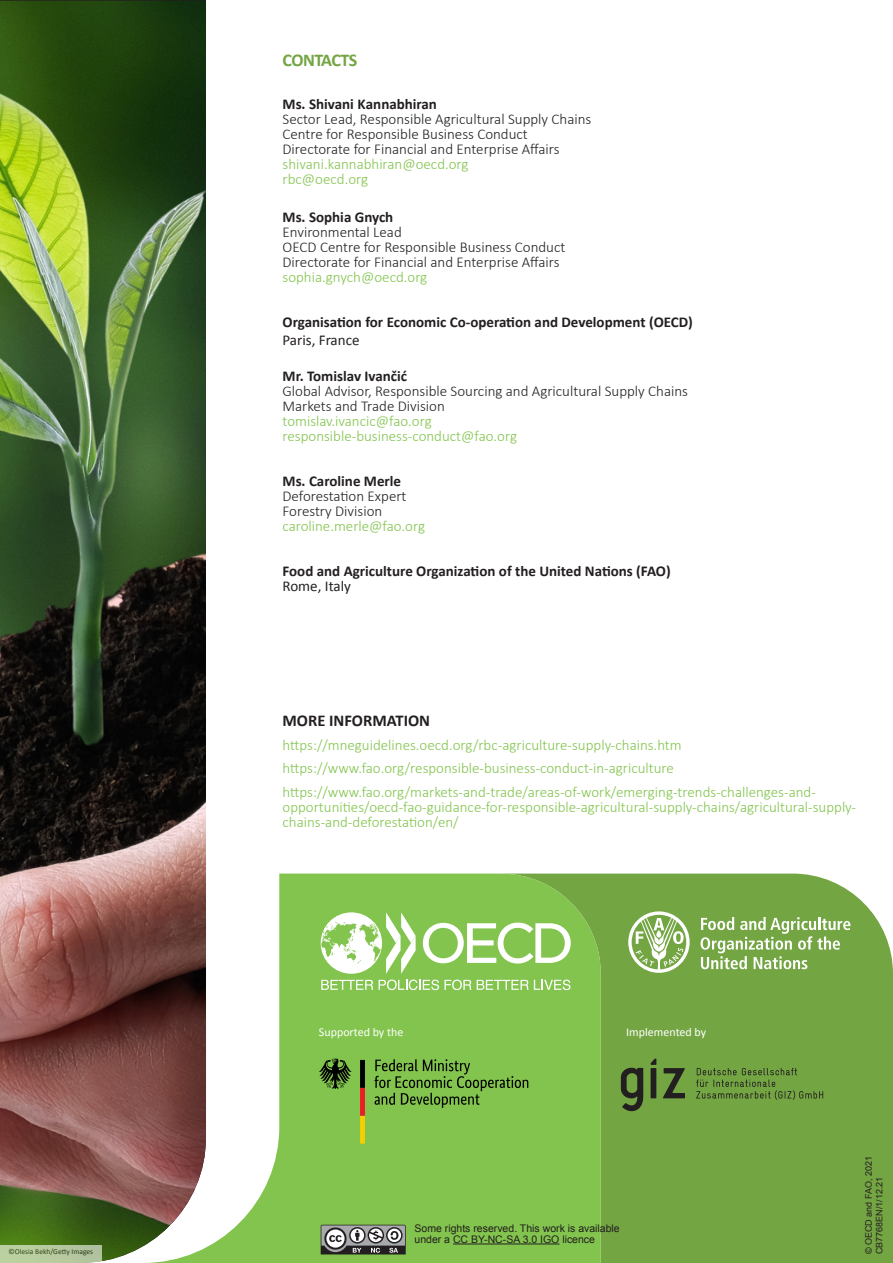
<style>
.page{position:relative;width:893px;height:1263px;background:#fff}
.page>*{position:absolute;margin:0;border:0;box-sizing:border-box;transform-origin:0 0}
.Level_1{font:700 18px "Calibri";letter-spacing:-.035em;color:#74a543}
.Contact_info{font:700 16.5px "Calibri";color:#231f20}
.Contact_info-2{font:300 15px/15px "Calibri";color:#82c44d}
.Contact_info-3{font:300 15px/15px "Calibri";color:#231f20}
.Contact_info-4{font:700 15px/18px "Calibri";color:#231f20}
.Text{font:700 15px "Calibri";color:#231f20}
.Paragraph_Style_1{font:12px "Calibri";color:#fff}
.t1{font:10.5px/10.5px "Arial";color:#231f20}
.t2{font:9px/10.8px "Arial";color:#231f20}
.t3{font:7.5px "Calibri";color:#231f20}
.s1{color:#82c44d}
.s2{font-weight:400}
</style>
<div class="page">
<div style="left:601px;top:873px;width:292px;height:390px;background:#74a543"></div>
<svg style="left:206px;top:873px;width:395px;height:390px;fill:#82c44d"></svg>
<img style="left:0;top:1px;width:206px;height:1262px">
<svg style="left:628px;top:911px;width:62px;height:62px"></svg>
<svg style="left:700px;top:917px;width:150px;height:52px;background:#95ba70"></svg>
<hr style="left:453px;top:1243px;width:106px;height:1px;background:#231f20">
<svg style="left:321px;top:1225px;width:85px;height:29px"></svg>
<svg style="left:321px;top:912px;width:250px;height:78px"></svg>
<div style="left:0;top:1246px;width:102px;height:17px;background:#b7cb9f"></div>
<svg style="left:621px;top:1068px;width:22px;height:44px"></svg>
<svg style="left:663px;top:1068px;width:22px;height:30px"></svg>
<svg style="left:651px;top:1058px;width:5px;height:40px"></svg>
<svg style="left:696px;top:1068px;width:127px;height:32px;background:#68913d"></svg>
<svg style="left:374px;top:1059px;width:154px;height:49px;background:#6ca440"></svg>
<svg style="left:319px;top:1058px;width:33px;height:31px"></svg>
<svg style="left:360px;top:1060px;width:5px;height:83px"></svg>
<p class="t3" style="left:9px;top:1246px;width:86px">©Olesia Bekh/Getty Images</p>
<p class="Level_1" style="left:283px;top:47px;width:76px">CONTACTS</p>
<p class="Contact_info-4" style="left:283px;top:95px;width:156px">Ms. Shivani Kannabhiran</p>
<p class="Contact_info-3" style="left:283px;top:112px;width:310px">Sector Lead, Responsible Agricultural Supply Chains</p>
<p class="Contact_info-3" style="left:283px;top:127px;width:247px">Centre for Responsible Business Conduct</p>
<p class="Contact_info-3" style="left:283px;top:142px;width:278px">Directorate for Financial and Enterprise Affairs <span class="s1">shivani.kannabhiran@oecd.org</span></p>
<p class="Contact_info-2" style="left:283px;top:172px;width:87px">rbc@oecd.org</p>
<p class="Text" style="left:283px;top:206px;width:112px">Ms. Sophia Gnych</p>
<p class="Contact_info-3" style="left:283px;top:224px;width:121px">Environmental Lead</p>
<p class="Contact_info-3" style="left:283px;top:239px;width:284px">OECD Centre for Responsible Business Conduct</p>
<p class="Contact_info-3" style="left:283px;top:254px;width:278px">Directorate for Financial and Enterprise Affairs <span class="s1">sophia.gnych@oecd.org</span></p>
<p class="Contact_info-4" style="left:283px;top:313px;width:412px">Organisation for Economic Co-operation and Development (OECD)<br><span class="s2">Paris, France</span></p>
<p class="Contact_info-4" style="left:283px;top:367px;width:126px">Mr. Tomislav Ivančić</p>
<p class="Contact_info-3" style="left:283px;top:383px;width:407px">Global Advisor, Responsible Sourcing and Agricultural Supply Chains</p>
<p class="Contact_info-3" style="left:283px;top:398px;width:164px">Markets and Trade Division</p>
<p class="Contact_info-2" style="left:283px;top:413px;width:151px">tomislav.ivancic@fao.org</p>
<p class="Contact_info-2" style="left:283px;top:428px;width:236px">responsible-business-conduct@fao.org</p>
<p class="Text" style="left:283px;top:470px;width:120px">Ms. Caroline Merle</p>
<p class="Contact_info-3" style="left:283px;top:488px;width:125px">Deforestation Expert</p>
<p class="Contact_info-3" style="left:283px;top:503px;width:101px">Forestry Division</p>
<p class="Contact_info-2" style="left:283px;top:518px;width:144px">caroline.merle@fao.org</p>
<p class="Contact_info-4" style="left:283px;top:563px;width:390px;line-height:15px">Food and Agriculture Organization of the United Nations (FAO)<br><span class="s2">Rome, Italy</span></p>
<p class="Contact_info" style="left:283px;top:709px;width:149px">MORE INFORMATION</p>
<p class="Contact_info-2" style="left:283px;top:737px;width:401px">https://mneguidelines.oecd.org/rbc-agriculture-supply-chains.htm</p>
<p class="Contact_info-2" style="left:283px;top:760px;width:393px">https://www.fao.org/responsible-business-conduct-in-agriculture</p>
<p class="Contact_info-2" style="left:283px;top:784px;width:575px">https://www.fao.org/markets-and-trade/areas-of-work/emerging-trends-challenges-and&shy;opportunities/oecd-fao-guidance-for-responsible-agricultural-supply-chains/agricultural-supply&shy;chains-and-deforestation/en/</p>
<p class="Paragraph_Style_1" style="left:319px;top:1023px;width:86px">Supported by the</p>
<p class="Paragraph_Style_1" style="left:626px;top:1023px;width:81px">Implemented by</p>
<p class="t1" style="left:415px;top:1223px;width:207px">Some rights reserved. This work is available under a CC BY-NC-SA 3.0 IGO licence</p>
<p class="t2" style="left:863px;top:1254px;width:100px;rotate:-90deg">© OECD and FAO, 2021<br>CB7768EN/1/12.21</p>
</div>
